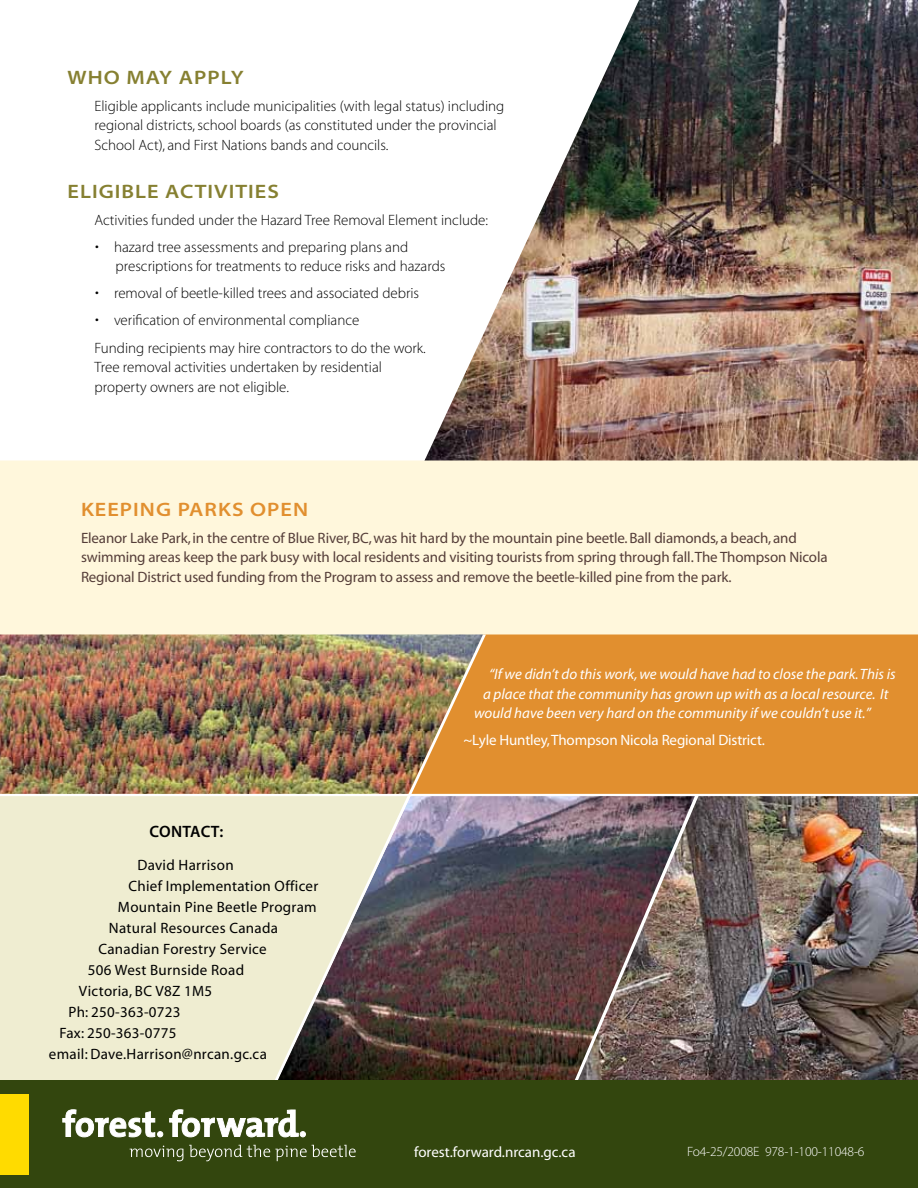
<style>
.page{position:relative;width:918px;height:1188px;background:#fff}
.page>*{position:absolute;margin:0;border:0;box-sizing:border-box;transform-origin:0 0}
.t1{font:19.5px "Myriad MM 565 700";letter-spacing:.05em;color:#868031;scale:1.05 1}
.t2{font:19.5px "Myriad MM 565 700";letter-spacing:.05em;color:#e18f2f;scale:1.05 1}
.t3{font:16.5px "Myriad MM 565 600";letter-spacing:.005em;color:#000}
.t4{font:15px/19.5px "Myriad MM 215 600";color:#000}
.t5{font:15px/19.5px "Myriad MM 400 600";letter-spacing:-.01em;color:#553e39}
.t6{font:15px "Myriad MM 400 600";letter-spacing:.02em;color:#000}
.t7{font:15px "Myriad MM It 400 600";color:#fff}
.t8{font:15px "Myriad MM 400 600";letter-spacing:-.01em;color:#fff}
.t9{font:13.5px "Myriad MM 215 600";letter-spacing:-.035em;color:#fff}
</style>
<div class="page">
<div style="left:489px;top:634px;width:429px;height:160px;background:#e18f2f"></div>
<img style="left:0;top:634px;width:196px;height:160px">
<div style="left:0;top:796px;width:196px;height:284px;background:#efedd1"></div>
<img style="left:489px;top:796px;width:88px;height:284px">
<img style="left:577px;top:796px;width:341px;height:284px">
<img style="left:425px;top:0;width:493px;height:460px">
<img style="left:196px;top:634px;width:293px;height:446px">
<div style="left:0;top:1080px;width:918px;height:108px;background:#33460e"></div>
<svg style="left:63px;top:1110px;width:100px;height:27px"></svg>
<svg style="left:169px;top:1110px;width:137px;height:27px"></svg>
<svg style="left:130px;top:1146px;width:53px;height:15px"></svg>
<svg style="left:189px;top:1145px;width:167px;height:16px"></svg>
<div style="left:0;top:1094px;width:29px;height:80px;background:#ffdb00"></div>
<div style="left:0;top:460px;width:918px;height:174px;background:#fff7dc"></div>
<h1 class="t1" style="left:68px;top:68px;width:170px">WHO MAY APPLY</h1>
<p class="t4" style="left:94px;top:97px;width:411px">Eligible applicants include municipalities (with legal status) including regional districts, school boards (as constituted under the provincial<br>School Act), and First Nations bands and councils.</p>
<h1 class="t1" style="left:68px;top:182px;width:203px">ELIGIBLE ACTIVITIES</h1>
<p class="t4" style="left:94px;top:211px;width:395px">Activities funded under the Hazard Tree Removal Element include:</p>
<p class="t4" style="left:116px;top:238px;width:332px;text-indent:-20px">• hazard tree assessments and preparing plans and prescriptions for treatments to reduce risks and hazards</p>
<p class="t4" style="left:95px;top:284px;width:325px">• removal of beetle-killed trees and associated debris</p>
<p class="t4" style="left:94px;top:308px;width:333px;line-height:27px">• verification of environmental compliance<br>Funding recipients may hire contractors to do the work.</p>
<p class="t4" style="left:94px;top:358px;width:289px">Tree removal activities undertaken by residential property owners are not eligible.</p>
<h1 class="t2" style="left:81px;top:500px;width:218px">KEEPING PARKS OPEN</h1>
<p class="t5" style="left:81px;top:529px;width:748px">Eleanor Lake Park, in the centre of Blue River, BC, was hit hard by the mountain pine beetle. Ball diamonds, a beach, and swimming areas keep the park busy with local residents and visiting tourists from spring through fall. The Thompson Nicola<br>Regional District used funding from the Program to assess and remove the beetle-killed pine from the park.</p>
<p class="t3" style="left:149px;top:824px;width:75px">CONTACT:</p>
<p class="t6" style="left:137px;top:858px;width:98px">David Harrison</p>
<p class="t6" style="left:128px;top:879px;width:191px">Chief Implementation Officer</p>
<p class="t6" style="left:118px;top:900px;width:200px">Mountain Pine Beetle Program</p>
<p class="t6" style="left:109px;top:921px;width:171px">Natural Resources Canada</p>
<p class="t6" style="left:98px;top:942px;width:170px">Canadian Forestry Service</p>
<p class="t6" style="left:88px;top:963px;width:158px">506 West Burnside Road</p>
<p class="t6" style="left:79px;top:984px;width:135px">Victoria, BC V8Z 1M5</p>
<p class="t6" style="left:68px;top:1005px;width:114px">Ph: 250-363-0723</p>
<p class="t6" style="left:59px;top:1026px;width:119px">Fax: 250-363-0775</p>
<p class="t6" style="left:49px;top:1047px;width:219px">email: Dave.Harrison@nrcan.gc.ca</p>
<p class="t7" style="left:489px;top:667px;width:408px">“If we didn’t do this work, we would have had to close the park. This is</p>
<p class="t7" style="left:483px;top:687px;width:407px">a place that the community has grown up with as a local resource. It</p>
<p class="t7" style="left:474px;top:706px;width:398px">would have been very hard on the community if we couldn’t use it.”</p>
<p class="t8" style="left:464px;top:733px;width:303px">~Lyle Huntley, Thompson Nicola Regional District.</p>
<p class="t8" style="left:414px;top:1145px;width:163px">forest.forward.nrcan.gc.ca</p>
<p class="t9" style="left:687px;top:1145px;width:179px">Fo4-25/2008E 978-1-100-11048-6</p>
</div>
